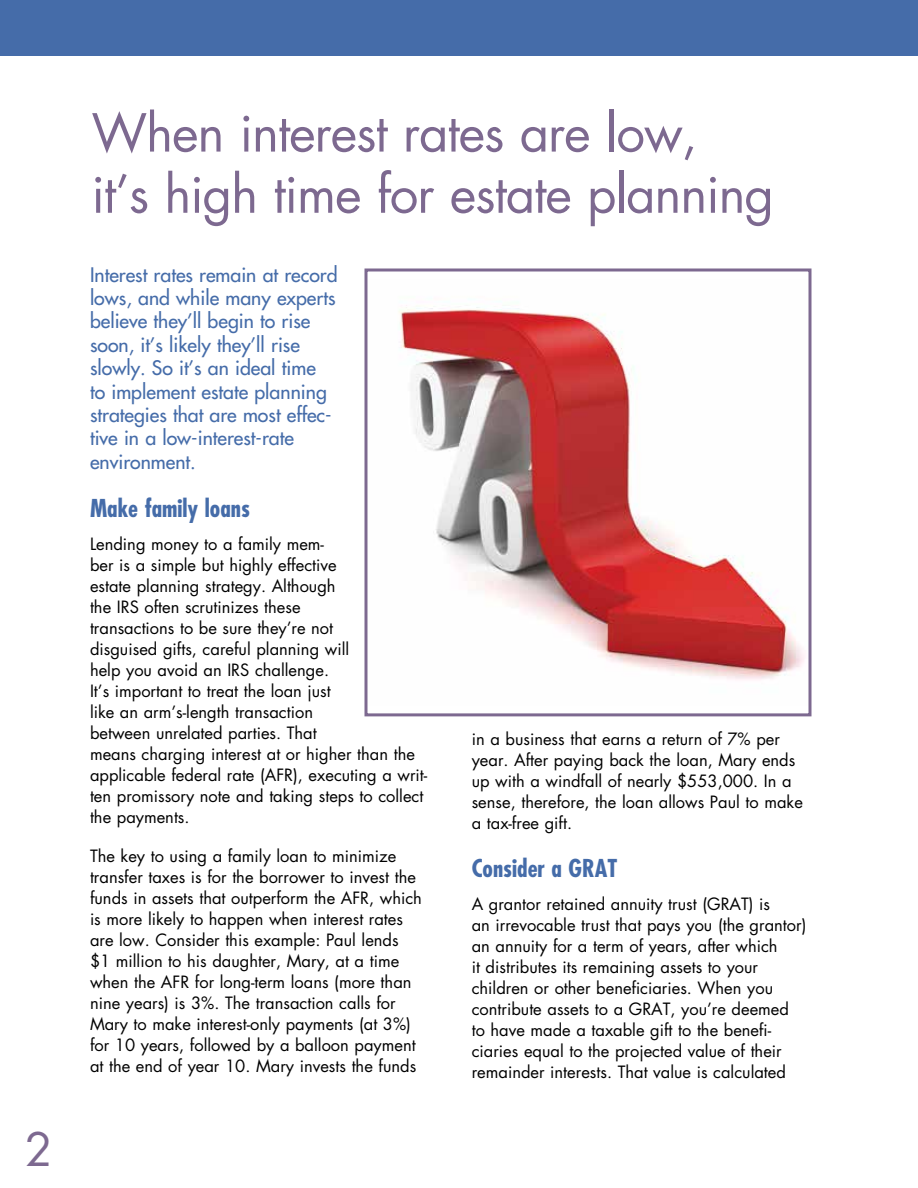
<style>
.page{position:relative;width:918px;height:1188px;background:#fff}
.page>*{position:absolute;margin:0;border:0;box-sizing:border-box;transform-origin:0 0}
.t1{font:51px/61.2px "Futura Std";letter-spacing:-.02em;color:#7d6990}
.t2{font:45px "Futura Std";color:#7d6990}
.t3{font:700 condensed 24px "Futura Std";color:#456ca9}
.t4{font:500 19.5px/23.4px "Futura Std";color:#456ca9}
.t5{font:16.5px/21px "Futura Std";color:#000}
</style>
<div class="page">
<div style="left:0;top:0;width:918px;height:55px;background:#456ca9"></div>
<img style="left:399px;top:305px;width:406px;height:375px">
<div style="left:364px;top:268px;width:448px;height:448px;border:3px solid #7d6990"></div>
<h2 class="t2" style="left:25px;top:1120px;width:29px">2</h2>
<h1 class="t1" style="left:92px;top:103px;width:684px">When interest rates are low,<br>it’s high time for estate planning</h1>
<p class="t4" style="left:90px;top:263px;width:249px">Interest rates remain at record lows, and while many experts believe they’ll begin to rise soon, it’s likely they’ll rise slowly. So it’s an ideal time<br>to implement estate planning strategies that are most effec&shy;tive in a low-interest-rate environment.</p>
<h3 class="t3" style="left:90px;top:493px;width:162px">Make family loans</h3>
<p class="t5" style="left:90px;top:533px;width:339px">Lending money to a family mem-<br>ber is a simple but highly effective<br>estate planning strategy. Although<br>the IRS often scrutinizes these<br>transactions to be sure they’re not<br>disguised gifts, careful planning will<br>help you avoid an IRS challenge.<br>It’s important to treat the loan just<br>like an arm’s-length transaction<br>between unrelated parties. That<br>means charging interest at or higher than the applicable federal rate (AFR), executing a writ&shy;ten promissory note and taking steps to collect the payments.</p>
<p class="t5" style="left:90px;top:845px;width:334px">The key to using a family loan to minimize transfer taxes is for the borrower to invest the funds in assets that outperform the AFR, which is more likely to happen when interest rates are low. Consider this example: Paul lends $1 million to his daughter, Mary, at a time when the AFR for long-term loans (more than nine years) is 3%. The transaction calls for Mary to make interest-only payments (at 3%) for 10 years, followed by a balloon payment at the end of year 10. Mary invests the funds</p>
<p class="t5" style="left:472px;top:729px;width:333px">in a business that earns a return of 7% per year. After paying back the loan, Mary ends up with a windfall of nearly $553,000. In a sense, therefore, the loan allows Paul to make a tax-free gift.</p>
<h3 class="t3" style="left:472px;top:853px;width:147px">Consider a GRAT</h3>
<p class="t5" style="left:472px;top:894px;width:336px">A grantor retained annuity trust (GRAT) is<br>an irrevocable trust that pays you (the grantor) an annuity for a term of years, after which<br>it distributes its remaining assets to your children or other beneficiaries. When you contribute assets to a GRAT, you’re deemed to have made a taxable gift to the benefi&shy;ciaries equal to the projected value of their remainder interests. That value is calculated</p>
</div>
